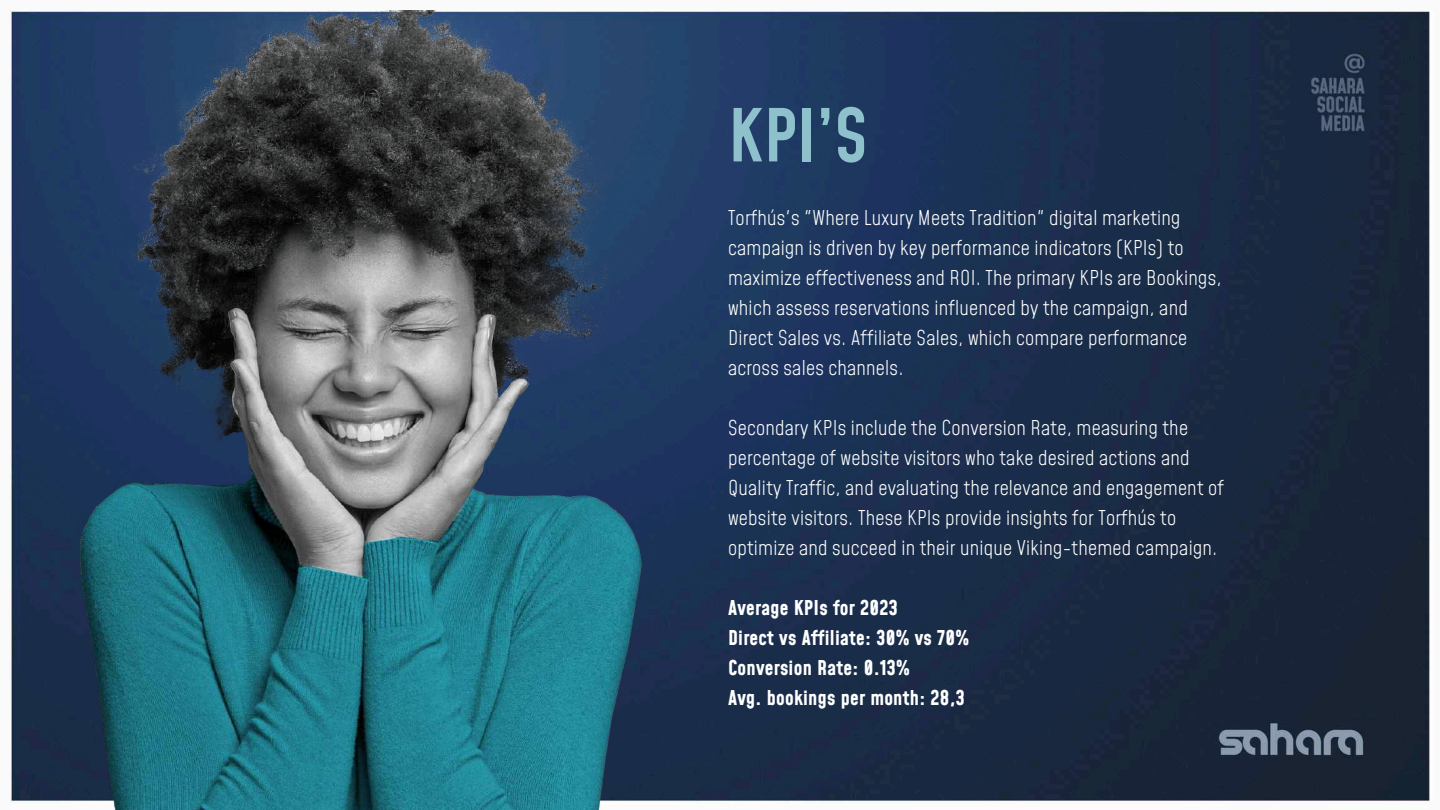
<style>
.page{position:relative;width:1440px;height:810px;background:#fff}
.page>*{position:absolute;margin:0;border:0;box-sizing:border-box;transform-origin:0 0}
.t1{font:600 71.3px "Mohave";color:#8fc1cc}
.t2{font:300 20px/30px "Mohave";letter-spacing:.01em;color:#fff}
.t3{font:700 20px/30px "Mohave";letter-spacing:.01em;color:#fff}
</style>
<div class="page">
<img style="left:10px;top:10px;width:1420px;height:795px">
<img style="left:17px;top:11px;width:648px;height:799px">
<h1 class="t1" style="left:728px;top:91px;width:141px">KPI’S</h1>
<p class="t2" style="left:728px;top:204px;width:495px">Torfhús's "Where Luxury Meets Tradition" digital marketing campaign is driven by key performance indicators (KPIs) to maximize effectiveness and ROI. The primary KPIs are Bookings, which assess reservations influenced by the campaign, and Direct Sales vs. Affiliate Sales, which compare performance across sales channels.</p>
<p class="t2" style="left:728px;top:414px;width:497px">Secondary KPIs include the Conversion Rate, measuring the percentage of website visitors who take desired actions and Quality Traffic, and evaluating the relevance and engagement of website visitors. These KPIs provide insights for Torfhús to optimize and succeed in their unique Viking-themed campaign.</p>
<p class="t3" style="left:728px;top:594px;width:243px">Average KPIs for 2023<br>Direct vs Affiliate: 30% vs 70%<br>Conversion Rate: 0.13%<br>Avg. bookings per month: 28,3</p>
</div>
